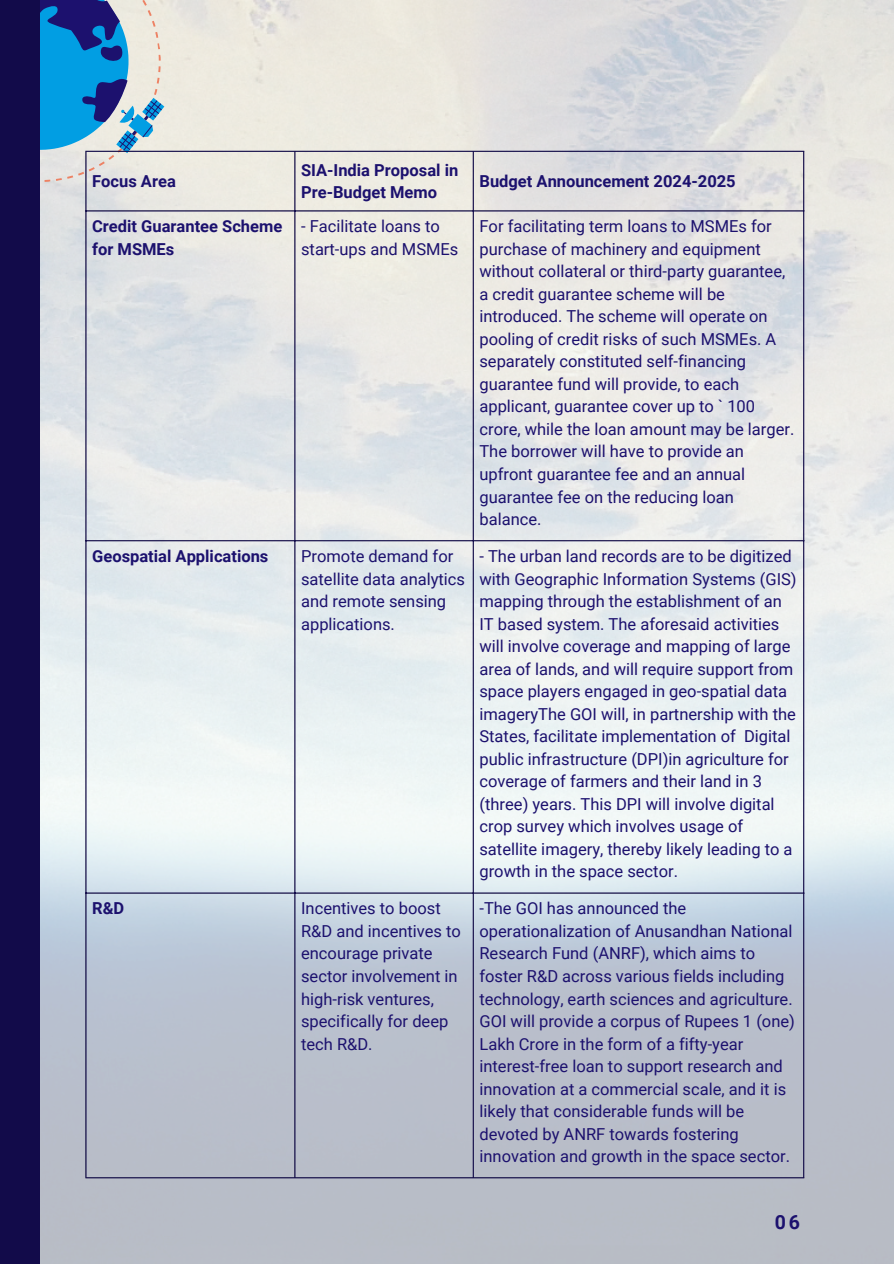
<style>
.page{position:relative;width:894px;height:1264px;background:#fff}
.page>*{position:absolute;margin:0;border:0;box-sizing:border-box;transform-origin:0 0}
.t1{font:700 19.5px "Roboto";color:#1c116e}
.t2{font:16.5px/22.5px "Roboto";color:#1c116e}
.t3{font:700 16.5px/22.5px "Roboto";color:#1c116e}
</style>
<div class="page">
<img style="left:40px;top:0;width:853px;height:1263px">
<svg style="left:40px;top:0;width:133px;height:195px;background:#81b0cf"></svg>
<div style="left:0;top:0;width:40px;height:1263px;background:#120b4a"></div>
<hr style="left:85px;top:152px;width:1px;height:1025px;background:#120b4a">
<hr style="left:294px;top:152px;width:1px;height:1025px;background:#120b4a">
<hr style="left:472px;top:152px;width:1px;height:1025px;background:#120b4a">
<hr style="left:802px;top:152px;width:2px;height:1025px;background:#120b4a">
<hr style="left:85px;top:151px;width:719px;height:1px;background:#120b4a">
<hr style="left:85px;top:210px;width:719px;height:1px;background:#120b4a">
<hr style="left:85px;top:540px;width:719px;height:1px;background:#120b4a">
<hr style="left:85px;top:892px;width:719px;height:1px;background:#120b4a">
<hr style="left:85px;top:1177px;width:719px;height:1px;background:#120b4a">
<p class="t3" style="left:92px;top:170px;width:85px">Focus Area</p>
<p class="t3" style="left:301px;top:159px;width:159px">SIA-India Proposal in<br>Pre-Budget Memo</p>
<p class="t3" style="left:479px;top:170px;width:258px">Budget Announcement 2024-2025</p>
<p class="t3" style="left:92px;top:215px;width:191px">Credit Guarantee Scheme for MSMEs</p>
<p class="t2" style="left:301px;top:215px;width:159px">- Facilitate loans to start-ups and MSMEs</p>
<p class="t2" style="left:479px;top:215px;width:316px">For facilitating term loans to MSMEs for purchase of machinery and equipment without collateral or third-party guarantee, a credit guarantee scheme will be introduced. The scheme will operate on pooling of credit risks of such MSMEs. A separately constituted self-financing guarantee fund will provide, to each applicant, guarantee cover up to ` 100 crore, while the loan amount may be larger.<br>The borrower will have to provide an upfront guarantee fee and an annual guarantee fee on the reducing loan balance.</p>
<p class="t3" style="left:92px;top:545px;width:178px">Geospatial Applications</p>
<p class="t2" style="left:301px;top:545px;width:165px">Promote demand for satellite data analytics and remote sensing applications.</p>
<p class="t2" style="left:479px;top:545px;width:318px">- The urban land records are to be digitized with Geographic Information Systems (GIS) mapping through the establishment of an IT based system. The aforesaid activities will involve coverage and mapping of large area of lands, and will require support from space players engaged in geo-spatial data imageryThe GOI will, in partnership with the States, facilitate implementation of Digital public infrastructure (DPI)in agriculture for coverage of farmers and their land in 3 (three) years. This DPI will involve digital crop survey which involves usage of satellite imagery, thereby likely leading to a growth in the space sector.</p>
<p class="t3" style="left:92px;top:897px;width:34px">R&amp;D</p>
<p class="t2" style="left:301px;top:897px;width:161px">Incentives to boost<br>R&amp;D and incentives to encourage private sector involvement in high-risk ventures, specifically for deep tech R&amp;D.</p>
<p class="t2" style="left:479px;top:897px;width:317px">-The GOI has announced the operationalization of Anusandhan National Research Fund (ANRF), which aims to foster R&amp;D across various fields including technology, earth sciences and agriculture.<br>GOI will provide a corpus of Rupees 1 (one)<br>Lakh Crore in the form of a fifty-year interest-free loan to support research and innovation at a commercial scale, and it is likely that considerable funds will be devoted by ANRF towards fostering innovation and growth in the space sector.</p>
<p class="t1" style="left:774px;top:1210px;width:26px">06</p>
</div>
